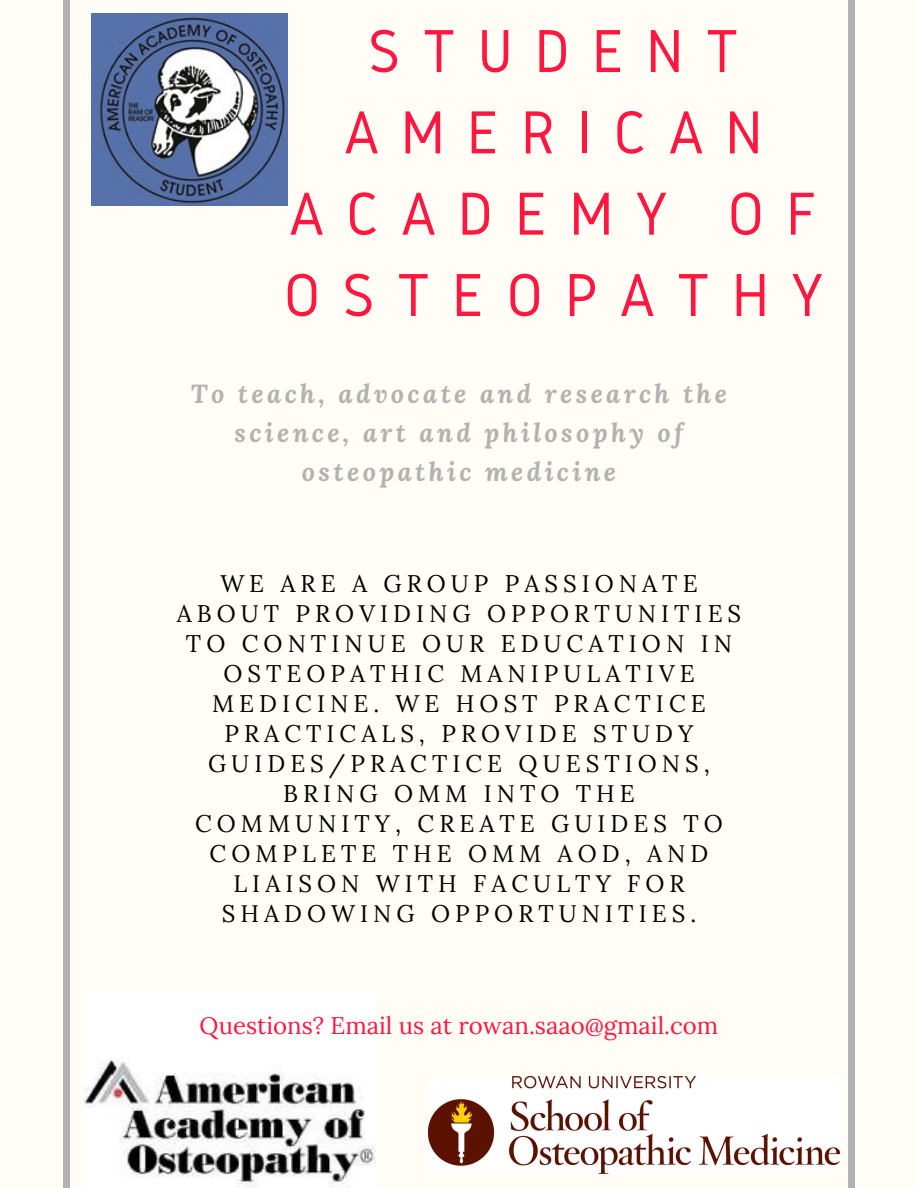
<style>
.page{position:relative;width:918px;height:1188px;background:#fffdf6}
.page>*{position:absolute;margin:0;border:0;box-sizing:border-box;transform-origin:0 0}
.t1{font:63px/81.3px "Gidole";letter-spacing:.35em;color:#ff173f;text-align:center}
.t2{font:italic 700 25.95px/38.8px "Lora";letter-spacing:.13em;color:#b2b2b2;text-align:center}
.t3{font:24px/30px "Lora";letter-spacing:.21em;color:#000;text-align:center}
.t4{font:24px "Lora";color:#ff173f}
</style>
<div class="page">
<img style="left:85px;top:1060px;width:291px;height:128px">
<img style="left:92px;top:13px;width:196px;height:193px">
<div style="left:63px;top:0;width:7px;height:1188px;background:#b2b2b2"></div>
<div style="left:848px;top:0;width:7px;height:1188px;background:#b2b2b2"></div>
<img style="left:429px;top:1077px;width:410px;height:97px">
<h1 class="t1" style="left:284px;top:10px;width:541px">STUDENT<br>AMERICAN<br>ACADEMY OF<br>OSTEOPATHY</h1>
<p class="t2" style="left:191px;top:374px;width:538px">To teach, advocate and research the science, art and philosophy of osteopathic medicine</p>
<p class="t3" style="left:177px;top:568px;width:566px">WE ARE A GROUP PASSIONATE<br>ABOUT PROVIDING OPPORTUNITIES<br>TO CONTINUE OUR EDUCATION IN<br>OSTEOPATHIC MANIPULATIVE<br>MEDICINE. WE HOST PRACTICE<br>PRACTICALS, PROVIDE STUDY<br>GUIDES/PRACTICE QUESTIONS,<br>BRING OMM INTO THE<br>COMMUNITY, CREATE GUIDES TO<br>COMPLETE THE OMM AOD, AND<br>LIAISON WITH FACULTY FOR<br>SHADOWING OPPORTUNITIES.</p>
<p class="t4" style="left:200px;top:1009px;width:520px">Questions? Email us at rowan.saao@gmail.com</p>
</div>
